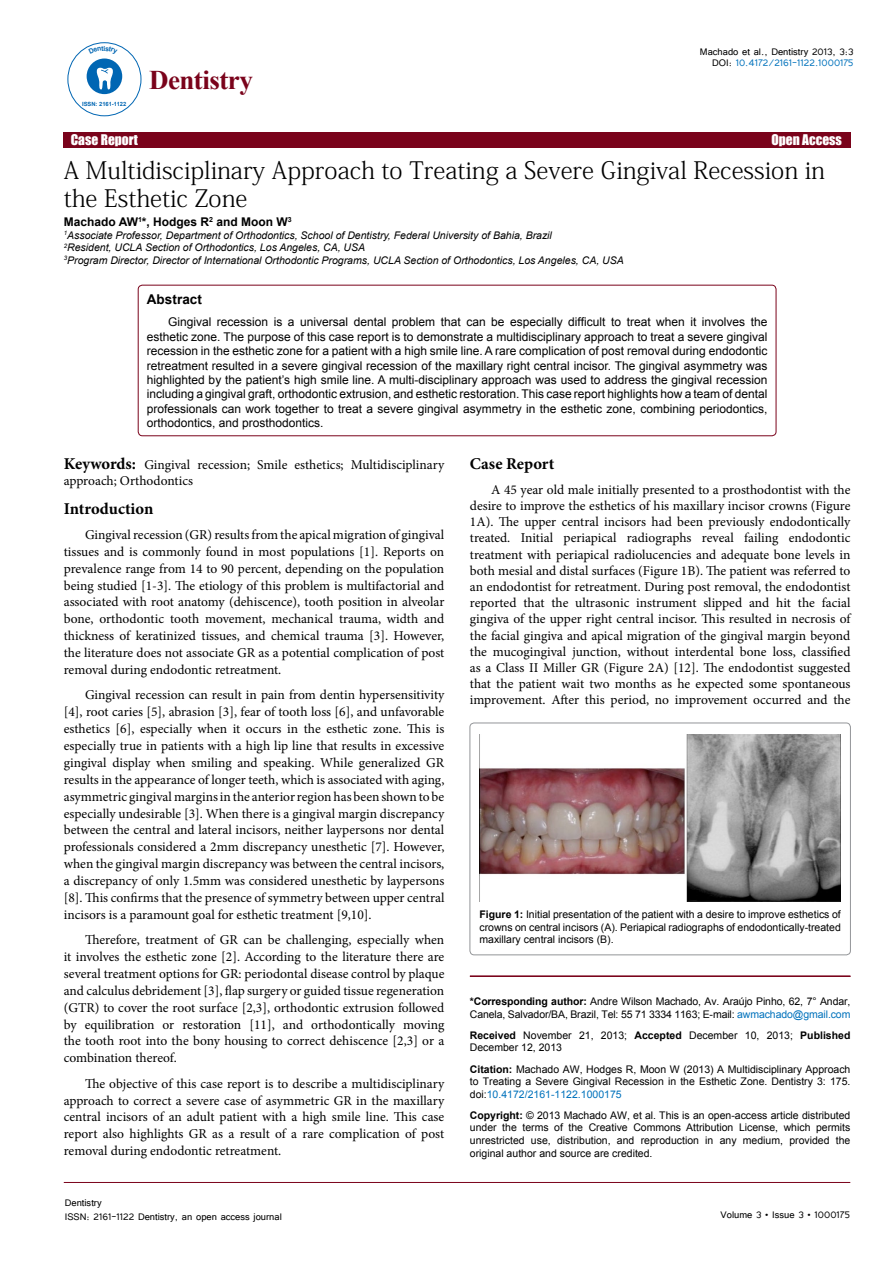
<style>
.page{position:relative;width:893px;height:1263px;background:#fff}
.page>*{position:absolute;margin:0;border:0;box-sizing:border-box;transform-origin:0 0}
.t1{font:700 27px "Times New Roman";letter-spacing:-.02em;color:#7a031b}
.t2{font:24px/28.8px "Adobe Fangsong Std";color:#000}
.t3{font:700 16.5px "Minion Pro";color:#000}
.t4{font:13.5px/17px "Minion Pro";color:#000;text-align:justify}
.t5{font:13.5px "Impact";color:#fff}
.t6{font:700 13.5px "Arial";letter-spacing:.005em;color:#000}
.t7{font:12px/14.4px "Arial";color:#000;text-align:justify}
.t8{font:12px/11.1px "Tunga";color:#000;text-align:right}
.t9{font:700 12px "Arial";color:#000}
.t10{font:10.5px/12.6px "Arial";color:#000;text-align:justify}
.t11{font:italic 10.5px/12.6px "Arial";color:#000}
.t12{font:700 5.7px "Arial";color:#0066b3}
.s1{color:#0072bc}
.s2{font-weight:700;font-size:16.5px}
.s3{font-weight:700}
</style>
<div class="page">
<div style="left:64px;top:132px;width:787px;height:15px;background:#7a031b"></div>
<hr style="left:64px;top:1182px;width:786px;height:1px;background:#7a031b">
<div style="left:138px;top:285px;width:638px;height:151px;border:1px solid #7a031b;border-radius:4px"></div>
<hr style="left:470px;top:976px;width:380px;height:1px;background:#7a031b">
<div style="left:470px;top:723px;width:380px;height:232px;border:1px solid #939598;border-radius:4px"></div>
<img style="left:479px;top:734px;width:362px;height:168px">
<div style="left:68px;top:42px;width:73px;height:74px;border:1px solid #0066b3;border-radius:50%"></div>
<div style="left:87px;top:59px;width:35px;height:35px;background:#0066b3;border-radius:50%"></div>
<svg style="left:96px;top:68px;width:17px;height:21px"></svg>
<p class="t12" style="left:82px;top:100px;width:46px">ISSN: 2161-1122</p>
<h1 class="t1" style="left:149px;top:61px;width:105px">Dentistry</h1>
<p class="t8" style="left:700px;top:45px;width:155px">Machado et al., Dentistry 2013, 3:3<br>DOI: <span class="s1">10.4172/2161-1122.1000175</span></p>
<p class="t5" style="left:71px;top:129px;width:69px">Case Report</p>
<p class="t5" style="left:771px;top:129px;width:72px">Open Access</p>
<h2 class="t2" style="left:64px;top:156px;width:763px">A Multidisciplinary Approach to Treating a Severe Gingival Recession in the Esthetic Zone</h2>
<p class="t9" style="left:64px;top:214px;width:229px">Machado AW<sup>1</sup>*, Hodges R<sup>2</sup> and Moon W<sup>3</sup></p>
<p class="t11" style="left:64px;top:229px;width:561px"><sup>1</sup>Associate Professor, Department of Orthodontics, School of Dentistry, Federal University of Bahia, Brazil<br><sup>2</sup>Resident, UCLA Section of Orthodontics, Los Angeles, CA, USA<br><sup>3</sup>Program Director, Director of International Orthodontic Programs, UCLA Section of Orthodontics, Los Angeles, CA, USA</p>
<p class="t6" style="left:147px;top:290px;width:57px">Abstract</p>
<p class="t7" style="left:147px;top:315px;width:622px;text-indent:21px">Gingival recession is a universal dental problem that can be especially difficult to treat when it involves the esthetic zone. The purpose of this case report is to demonstrate a multidisciplinary approach to treat a severe gingival recession in the esthetic zone for a patient with a high smile line. A rare complication of post removal during endodontic retreatment resulted in a severe gingival recession of the maxillary right central incisor. The gingival asymmetry was highlighted by the patient’s high smile line. A multi-disciplinary approach was used to address the gingival recession including a gingival graft, orthodontic extrusion, and esthetic restoration. This case report highlights how a team of dental professionals can work together to treat a severe gingival asymmetry in the esthetic zone, combining periodontics, orthodontics, and prosthodontics.</p>
<p class="t4" style="left:64px;top:457px;width:382px;line-height:16.2px"><span class="s2">Keywords:</span> Gingival recession; Smile esthetics; Multidisciplinary approach; Orthodontics</p>
<p class="t3" style="left:64px;top:497px;width:91px">Introduction</p>
<p class="t4" style="left:64px;top:526px;width:382px;text-indent:21px">Gingival recession (GR) results from the apical migration of gingival tissues and is commonly found in most populations [1]. Reports on prevalence range from 14 to 90 percent, depending on the population being studied [1-3]. The etiology of this problem is multifactorial and associated with root anatomy (dehiscence), tooth position in alveolar bone, orthodontic tooth movement, mechanical trauma, width and thickness of keratinized tissues, and chemical trauma [3]. However, the literature does not associate GR as a potential complication of post removal during endodontic retreatment.</p>
<p class="t4" style="left:64px;top:687px;width:382px;text-indent:21px">Gingival recession can result in pain from dentin hypersensitivity [4], root caries [5], abrasion [3], fear of tooth loss [6], and unfavorable esthetics [6], especially when it occurs in the esthetic zone. This is especially true in patients with a high lip line that results in excessive gingival display when smiling and speaking. While generalized GR results in the appearance of longer teeth, which is associated with aging, asymmetric gingival margins in the anterior region has been shown to be especially undesirable [3]. When there is a gingival margin discrepancy between the central and lateral incisors, neither laypersons nor dental professionals considered a 2mm discrepancy unesthetic [7]. However, when the gingival margin discrepancy was between the central incisors, a discrepancy of only 1.5mm was considered unesthetic by laypersons [8]. This confirms that the presence of symmetry between upper central incisors is a paramount goal for esthetic treatment [9,10].</p>
<p class="t4" style="left:64px;top:931px;width:382px;text-indent:21px">Therefore, treatment of GR can be challenging, especially when it involves the esthetic zone [2]. According to the literature there are several treatment options for GR: periodontal disease control by plaque and calculus debridement [3], flap surgery or guided tissue regeneration (GTR) to cover the root surface [2,3], orthodontic extrusion followed by equilibration or restoration [11], and orthodontically moving the tooth root into the bony housing to correct dehiscence [2,3] or a combination thereof.</p>
<p class="t4" style="left:64px;top:1075px;width:382px;text-indent:21px">The objective of this case report is to describe a multidisciplinary approach to correct a severe case of asymmetric GR in the maxillary central incisors of an adult patient with a high smile line. This case report also highlights GR as a result of a rare complication of post removal during endodontic retreatment.</p>
<p class="t8" style="left:65px;top:1195px;width:219px;line-height:14.4px;text-align:left">Dentistry<br>ISSN: 2161-1122 Dentistry, an open access journal</p>
<p class="t3" style="left:470px;top:452px;width:86px">Case Report</p>
<p class="t4" style="left:470px;top:481px;width:382px;line-height:16.2px;text-indent:21px">A 45 year old male initially presented to a prosthodontist with the desire to improve the esthetics of his maxillary incisor crowns (Figure 1A). The upper central incisors had been previously endodontically treated. Initial periapical radiographs reveal failing endodontic treatment with periapical radiolucencies and adequate bone levels in both mesial and distal surfaces (Figure 1B). The patient was referred to an endodontist for retreatment. During post removal, the endodontist reported that the ultrasonic instrument slipped and hit the facial gingiva of the upper right central incisor. This resulted in necrosis of the facial gingiva and apical migration of the gingival margin beyond the mucogingival junction, without interdental bone loss, classified as a Class II Miller GR (Figure 2A) [12]. The endodontist suggested that the patient wait two months as he expected some spontaneous improvement. After this period, no improvement occurred and the</p>
<p class="t10" style="left:479px;top:908px;width:363px"><span class="s3">Figure 1:</span> Initial presentation of the patient with a desire to improve esthetics of crowns on central incisors (A). Periapical radiographs of endodontically-treated maxillary central incisors (B).</p>
<p class="t10" style="left:470px;top:995px;width:382px"><span class="s3">*Corresponding author:</span> Andre Wilson Machado, Av. Araújo Pinho, 62, 7° Andar,<br>Canela, Salvador/BA, Brazil, Tel: 55 71 3334 1163; E-mail: <span class="s1">awmachado@gmail.com</span></p>
<p class="t10" style="left:470px;top:1029px;width:382px"><span class="s3">Received</span> November 21, 2013; <span class="s3">Accepted</span> December 10, 2013; <span class="s3">Published<br></span>December 12, 2013</p>
<p class="t10" style="left:470px;top:1063px;width:382px"><span class="s3">Citation:</span> Machado AW, Hodges R, Moon W (2013) A Multidisciplinary Approach to Treating a Severe Gingival Recession in the Esthetic Zone. Dentistry 3: 175. doi:<span class="s1">10.4172/2161-1122.1000175</span></p>
<p class="t10" style="left:470px;top:1109px;width:382px"><span class="s3">Copyright:</span> © 2013 Machado AW, et al. This is an open-access article distributed under the terms of the Creative Commons Attribution License, which permits unrestricted use, distribution, and reproduction in any medium, provided the original author and source are credited.</p>
<p class="t8" style="left:720px;top:1208px;width:131px">Volume 3 • Issue 3 • 1000175</p>
</div>
